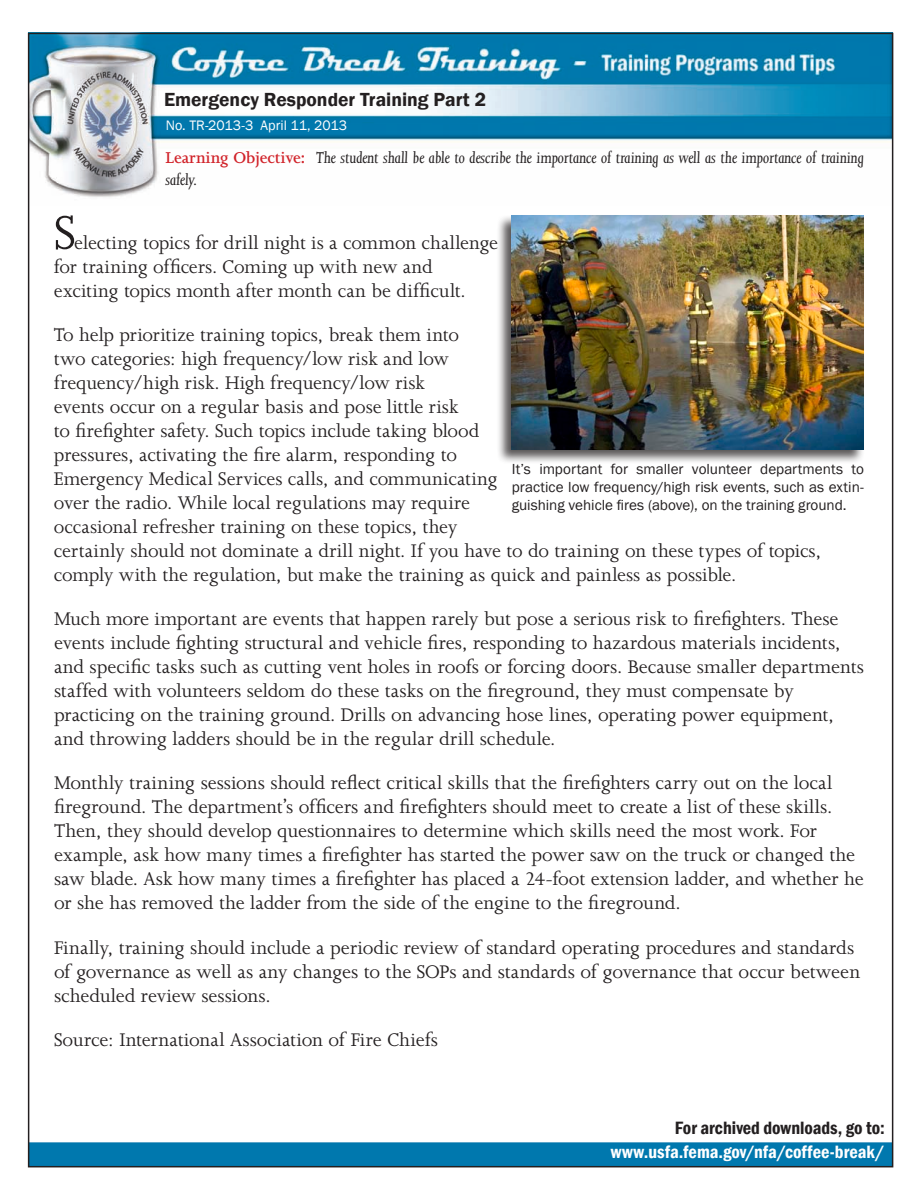
<style>
.page{position:relative;width:918px;height:1188px;background:#fff}
.page>*{position:absolute;margin:0;border:0;box-sizing:border-box;transform-origin:0 0}
.t1{font:54px "Joanna MT Std";color:#231f20}
.t2{font:21px/24px "Joanna MT Std";color:#231f20}
.Topic_-_18pt{font:600 19.5px "Franklin Gothic";color:#231f20}
.t3{font:600 condensed 18.3px "Franklin Gothic";color:#fff}
.t4{font:600 condensed 18.3px "Franklin Gothic";color:#231f20}
.Body_text_14pt{font:italic 18px/21.9px "Joanna MT Std";letter-spacing:-.01em;color:#231f20}
.t5{font:15px/18px "Franklin Gothic";color:#231f20;text-align:justify}
.t6{font:14.1px "Franklin Gothic";letter-spacing:.005em;color:#fff}
.s1{font-weight:600;font-style:normal;color:#d1232a}
.s2{font-style:inherit}
</style>
<div class="page">
<img style="left:31px;top:36px;width:859px;height:161px">
<div style="left:31px;top:1142px;width:859px;height:22px;background:#0078ae"></div>
<div style="left:497px;top:214px;width:368px;height:250px;background:#231f20;opacity:.75"></div>
<img style="left:512px;top:215px;width:352px;height:234px">
<p class="Topic_-_18pt" style="left:164px;top:87px;width:324px">Emergency Responder Training Part 2</p>
<p class="t6" style="left:166px;top:117px;width:183px">No. TR-2013-3 April 11, 2013</p>
<p class="Body_text_14pt" style="left:166px;top:147px;width:700px"><span class="s1">Learning Objective:</span> The student shall be able to describe the importance of training as well as the importance of training safely.</p>
<p class="t1" style="left:54px;top:204px;width:23px">S</p>
<p class="t2" style="left:54px;top:231px;width:446px;text-indent:20px">electing topics for drill night is a common challenge for training officers. Coming up with new and exciting topics month after month can be difficult.</p>
<p class="t2" style="left:54px;top:323px;width:769px">To help prioritize training topics, break them into<br>two categories: high frequency/low risk and low<br>frequency/high risk. High frequency/low risk<br>events occur on a regular basis and pose little risk<br>to firefighter safety. Such topics include taking blood<br>pressures, activating the fire alarm, responding to<br>Emergency Medical Services calls, and communicating<br>over the radio. While local regulations may require<br>occasional refresher training on these topics, they<br>certainly should not dominate a drill night. If you have to do training on these types of topics, comply with the regulation, but make the training as quick and painless as possible.</p>
<p class="t2" style="left:54px;top:607px;width:811px">Much more important are events that happen rarely but pose a serious risk to firefighters. These events include fighting structural and vehicle fires, responding to hazardous materials incidents, and specific tasks such as cutting vent holes in roofs or forcing doors. Because smaller departments staffed with volunteers seldom do these tasks on the fireground, they must compensate by practicing on the training ground. Drills on advancing hose lines, operating power equipment, and throwing ladders should be in the regular drill schedule.</p>
<p class="t2" style="left:54px;top:771px;width:811px">Monthly training sessions should reflect critical skills that the firefighters carry out on the local fireground. The department’s officers and firefighters should meet to create a list of these skills.<br>Then, they should develop questionnaires to determine which skills need the most work. For example, ask how many times a firefighter has started the power saw on the truck or changed the saw blade. Ask how many times a firefighter has placed a 24-foot extension ladder, and whether he or she has removed the ladder from the side of the engine to the fireground.</p>
<p class="t2" style="left:54px;top:936px;width:808px">Finally, training should include a periodic review of standard operating procedures and standards of governance as well as any changes to the SOPs and standards of governance that occur between scheduled review sessions.</p>
<p class="t2" style="left:54px;top:1028px;width:386px">Source: International Association of Fire Chiefs</p>
<p class="t5" style="left:512px;top:460px;width:354px">It’s important for smaller volunteer departments to practice low frequency/high risk events, such as extin&shy;guishing vehicle fires (above), on the training ground<span class="s2">.</span></p>
<p class="t4" style="left:675px;top:1115px;width:211px">For archived downloads, go to:</p>
<p class="t3" style="left:611px;top:1139px;width:275px">www.usfa.fema.gov/nfa/coffee-break/</p>
</div>
